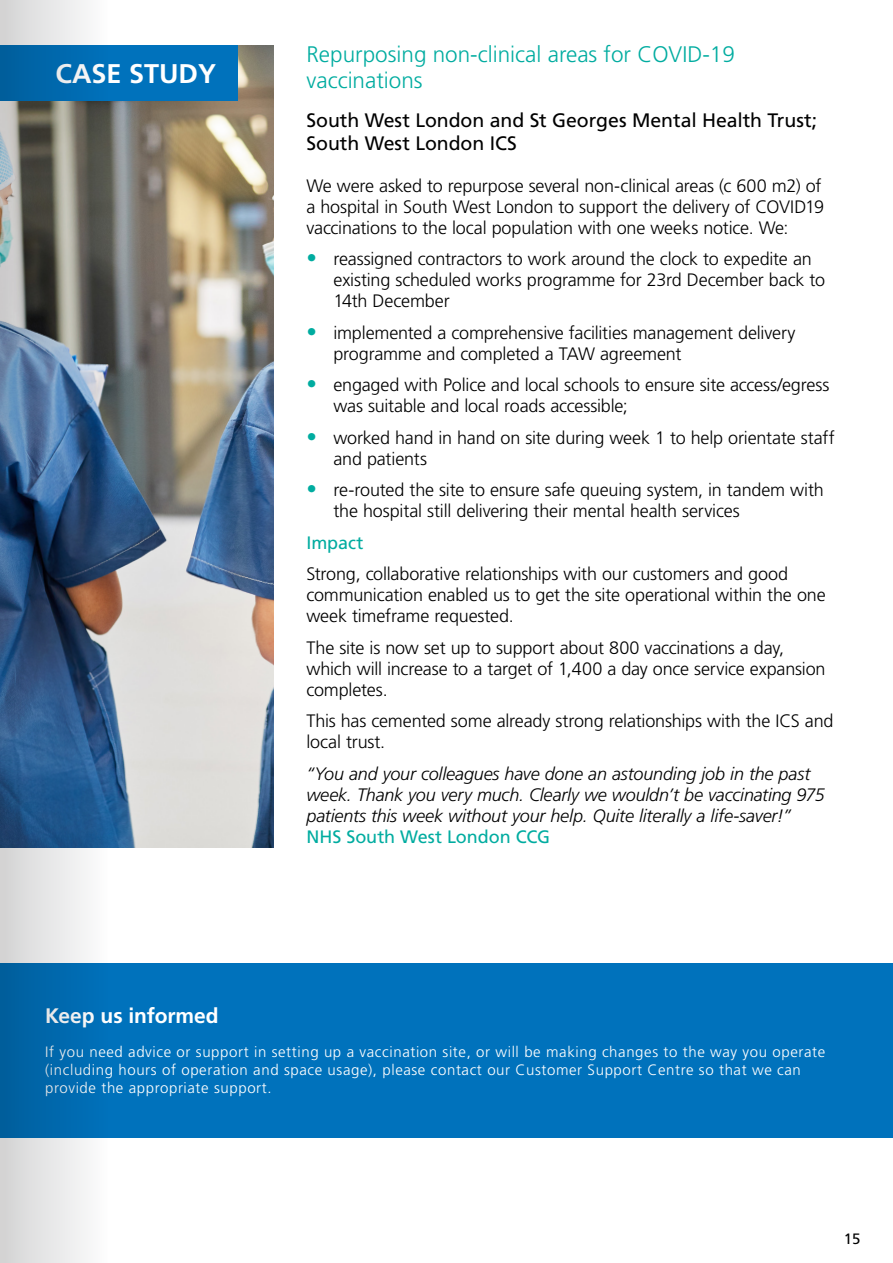
<style>
.page{position:relative;width:893px;height:1263px;background:#fff}
.page>*{position:absolute;margin:0;border:0;box-sizing:border-box;transform-origin:0 0}
.t1{font:700 27px "Frutiger LT Std";color:#fff}
.t2{font:300 22.5px/25.5px "Frutiger LT Std";color:#00aca0}
.t3{font:700 21px "Frutiger LT Std";letter-spacing:-.005em;color:#fff}
.t4{font:19.5px/22.5px "Frutiger LT Std";color:#000}
.t5{font:300 18px/21px "Frutiger LT Std";letter-spacing:-.01em;color:#000}
.t6{font:italic 300 18px/21px "Frutiger LT Std";letter-spacing:-.01em;color:#000}
.t7{font:18px "Frutiger LT Std";color:#00aca0}
.t8{font:300 15px/18px "Frutiger LT Std";letter-spacing:.04em;color:#fff}
.t9{font:15px "Frutiger LT Std";color:#000}
.s1{font-size:21px;color:#00aca0}
</style>
<div class="page">
<img style="left:107px;top:45px;width:166px;height:802px">
<div style="left:0;top:45px;width:237px;height:56px;background:#0072bc"></div>
<div style="left:0;top:963px;width:893px;height:175px;background:#0072bc"></div>
<svg style="left:0;top:0;width:107px;height:1263px"></svg>
<p class="t1" style="left:55px;top:58px;width:162px">CASE STUDY</p>
<p class="t2" style="left:306px;top:42px;width:430px">Repurposing non-clinical areas for COVID-19 vaccinations</p>
<p class="t4" style="left:306px;top:109px;width:512px">South West London and St Georges Mental Health Trust;<br>South West London ICS</p>
<p class="t5" style="left:306px;top:175px;width:519px">We were asked to repurpose several non-clinical areas (c 600 m2) of a hospital in South West London to support the delivery of COVID19 vaccinations to the local population with one weeks notice. We:</p>
<p class="t5" style="left:333px;top:249px;width:493px;text-indent:-27px"><span class="s1">•</span> reassigned contractors to work around the clock to expedite an existing scheduled works programme for 23rd December back to<br>14th December</p>
<p class="t5" style="left:333px;top:322px;width:464px;text-indent:-27px"><span class="s1">•</span> implemented a comprehensive facilities management delivery programme and completed a TAW agreement</p>
<p class="t5" style="left:333px;top:375px;width:497px;text-indent:-27px"><span class="s1">•</span> engaged with Police and local schools to ensure site access/egress was suitable and local roads accessible;</p>
<p class="t5" style="left:333px;top:427px;width:503px;text-indent:-27px"><span class="s1">•</span> worked hand in hand on site during week 1 to help orientate staff and patients</p>
<p class="t5" style="left:333px;top:480px;width:492px;text-indent:-27px"><span class="s1">•</span> re-routed the site to ensure safe queuing system, in tandem with the hospital still delivering their mental health services</p>
<p class="t7" style="left:306px;top:532px;width:59px">Impact</p>
<p class="t5" style="left:306px;top:564px;width:521px">Strong, collaborative relationships with our customers and good communication enabled us to get the site operational within the one week timeframe requested.</p>
<p class="t5" style="left:306px;top:637px;width:521px">The site is now set up to support about 800 vaccinations a day, which will increase to a target of 1,400 a day once service expansion completes.</p>
<p class="t5" style="left:306px;top:711px;width:529px">This has cemented some already strong relationships with the ICS and local trust.</p>
<p class="t6" style="left:306px;top:763px;width:520px">“You and your colleagues have done an astounding job in the past week. Thank you very much. Clearly we wouldn’t be vaccinating 975 patients this week without your help. Quite literally a life-saver!”</p>
<p class="t7" style="left:306px;top:826px;width:245px">NHS South West London CCG</p>
<p class="t3" style="left:45px;top:1003px;width:175px">Keep us informed</p>
<p class="t8" style="left:45px;top:1043px;width:782px">If you need advice or support in setting up a vaccination site, or will be making changes to the way you operate (including hours of operation and space usage), please contact our Customer Support Centre so that we can provide the appropriate support.</p>
<p class="t9" style="left:844px;top:1230px;width:18px">15</p>
</div>
